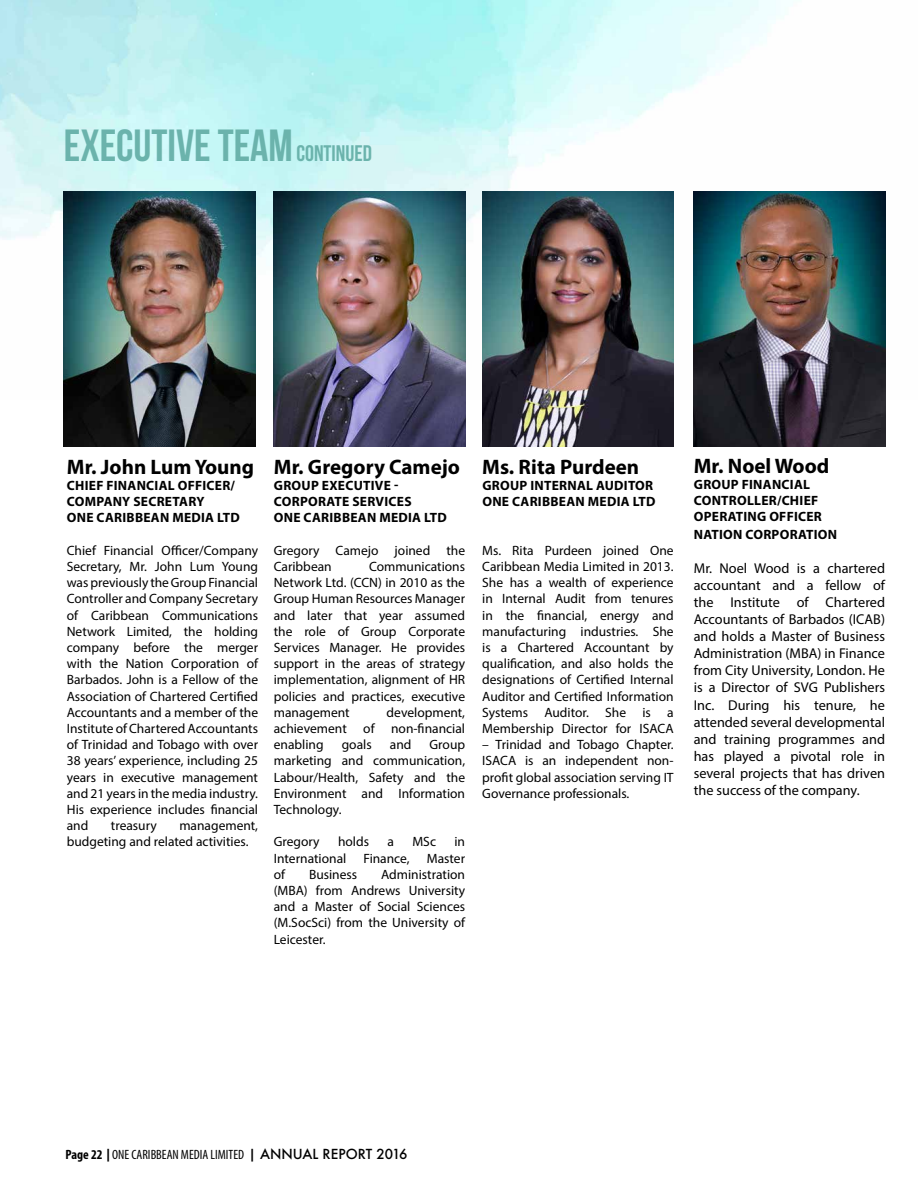
<style>
.page{position:relative;width:918px;height:1188px;background:#fff}
.page>*{position:absolute;margin:0;border:0;box-sizing:border-box;transform-origin:0 0}
.t1{font:45px "Bebas Neue";color:#6bb3ac}
.t2{font:700 21px "Myriad Pro";color:#000}
.t3{font:14.25px/17.1px "Myriad Pro";color:#000;text-align:justify}
.t4{font:13.5px/16.2px "Myriad Pro";color:#000;text-align:justify}
.t5{font:700 13.5px/16.2px "Myriad Pro";letter-spacing:.02em;color:#000}
.t6{font:condensed 13.5px "Myriad Pro";color:#000}
.s1{font-size:22.5px}
.s2{font-weight:700}
.s3{font-family:"Futura";font-weight:500;font-stretch:normal}
</style>
<div class="page">
<img style="left:0;top:0;width:886px;height:400px">
<img style="left:64px;top:191px;width:191px;height:255px">
<img style="left:274px;top:191px;width:191px;height:256px">
<img style="left:482px;top:192px;width:192px;height:254px">
<img style="left:694px;top:191px;width:191px;height:255px">
<h1 class="t1" style="left:64px;top:121px;width:310px">EXECUTIVE TEAM <span class="s1">CONTINUED</span></h1>
<h2 class="t2" style="left:67px;top:453px;width:189px">Mr. John Lum Young</h2>
<p class="t5" style="left:67px;top:477px;width:175px">CHIEF FINANCIAL OFFICER/<br>COMPANY SECRETARY<br>ONE CARIBBEAN MEDIA LTD</p>
<p class="t4" style="left:67px;top:542px;width:193px">Chief Financial Officer/Company Secretary, Mr. John Lum Young was previously the Group Financial Controller and Company Secretary of Caribbean Communications Network Limited, the holding company before the merger with the Nation Corporation of Barbados. John is a Fellow of the Association of Chartered Certified Accountants and a member of the Institute of Chartered Accountants of Trinidad and Tobago with over 38 years’ experience, including 25 years in executive management and 21 years in the media industry.<br>His experience includes financial and</p>
<p class="t4" style="left:67px;top:817px;width:193px;text-indent:113px">management, budgeting and related activities.</p>
<p class="t4" style="left:111px;top:817px;width:47px">treasury</p>
<h2 class="t2" style="left:274px;top:453px;width:188px">Mr. Gregory Camejo</h2>
<p class="t5" style="left:274px;top:477px;width:175px">GROUP EXECUTIVE -<br>CORPORATE SERVICES<br>ONE CARIBBEAN MEDIA LTD</p>
<p class="t4" style="left:274px;top:542px;width:193px">Gregory Camejo joined the<br>Caribbean</p>
<p class="t4" style="left:274px;top:558px;width:193px;text-indent:95px">Communications Network Ltd. (CCN) in 2010 as the Group Human Resources Manager and later that year assumed the role of Group Corporate Services Manager. He provides support in the areas of strategy implementation, alignment of HR policies and practices, executive management</p>
<p class="t4" style="left:274px;top:704px;width:193px;text-indent:113px">development, achievement of non-financial enabling</p>
<p class="t4" style="left:342px;top:736px;width:31px">goals</p>
<p class="t4" style="left:390px;top:736px;width:23px">and</p>
<p class="t4" style="left:274px;top:736px;width:193px;text-indent:156px">Group marketing and communication, Labour/Health, Safety and the Environment and Information Technology.</p>
<p class="t4" style="left:274px;top:834px;width:47px">Gregory</p>
<p class="t4" style="left:338px;top:834px;width:33px">holds</p>
<p class="t4" style="left:387px;top:834px;width:8px">a</p>
<p class="t4" style="left:412px;top:834px;width:25px">MSc</p>
<p class="t4" style="left:454px;top:834px;width:12px">in</p>
<p class="t4" style="left:274px;top:850px;width:74px">International</p>
<p class="t4" style="left:363px;top:850px;width:48px">Finance,</p>
<p class="t4" style="left:427px;top:850px;width:40px">Master</p>
<p class="t4" style="left:274px;top:866px;width:13px">of</p>
<p class="t4" style="left:309px;top:866px;width:50px">Business</p>
<p class="t4" style="left:274px;top:866px;width:193px;text-indent:107px">Administration (MBA) from Andrews University and a Master of Social Sciences (M.SocSci) from the University of Leicester.</p>
<h2 class="t2" style="left:482px;top:453px;width:158px">Ms. Rita Purdeen</h2>
<p class="t5" style="left:482px;top:477px;width:175px">GROUP INTERNAL AUDITOR<br>ONE CARIBBEAN MEDIA LTD</p>
<p class="t4" style="left:482px;top:542px;width:193px">Ms. Rita Purdeen joined One Caribbean Media Limited in 2013.<br>She has a wealth of experience in Internal Audit from tenures in the financial, energy and manufacturing industries. She is a Chartered Accountant by qualification, and also holds the designations of Certified Internal Auditor and Certified Information Systems Auditor. She is a Membership Director for ISACA</p>
<p class="t4" style="left:482px;top:736px;width:193px">– Trinidad and Tobago Chapter.<br>ISACA is an independent non&shy;profit global association serving IT Governance professionals.</p>
<h2 class="t2" style="left:694px;top:452px;width:137px">Mr. Noel Wood</h2>
<p class="t5" style="left:694px;top:476px;width:145px">GROUP FINANCIAL<br>CONTROLLER/CHIEF<br>OPERATING OFFICER<br>NATION CORPORATION</p>
<p class="t3" style="left:694px;top:559px;width:193px">Mr. Noel Wood is a chartered accountant and a fellow of the Institute of Chartered Accountants of Barbados (ICAB) and holds a Master of Business Administration (MBA) in Finance from City University, London. He is a Director of SVG Publishers Inc. During his tenure, he attended several developmental and training programmes and has played a pivotal role in several projects that has driven the success of the company.</p>
<p class="t6" style="left:66px;top:1147px;width:344px"><span class="s2">Page 22</span> <span class="s3">|</span>ONE CARIBBEAN MEDIA LIMITED <span class="s3">| ANNUAL REPORT 2016</span></p>
</div>
